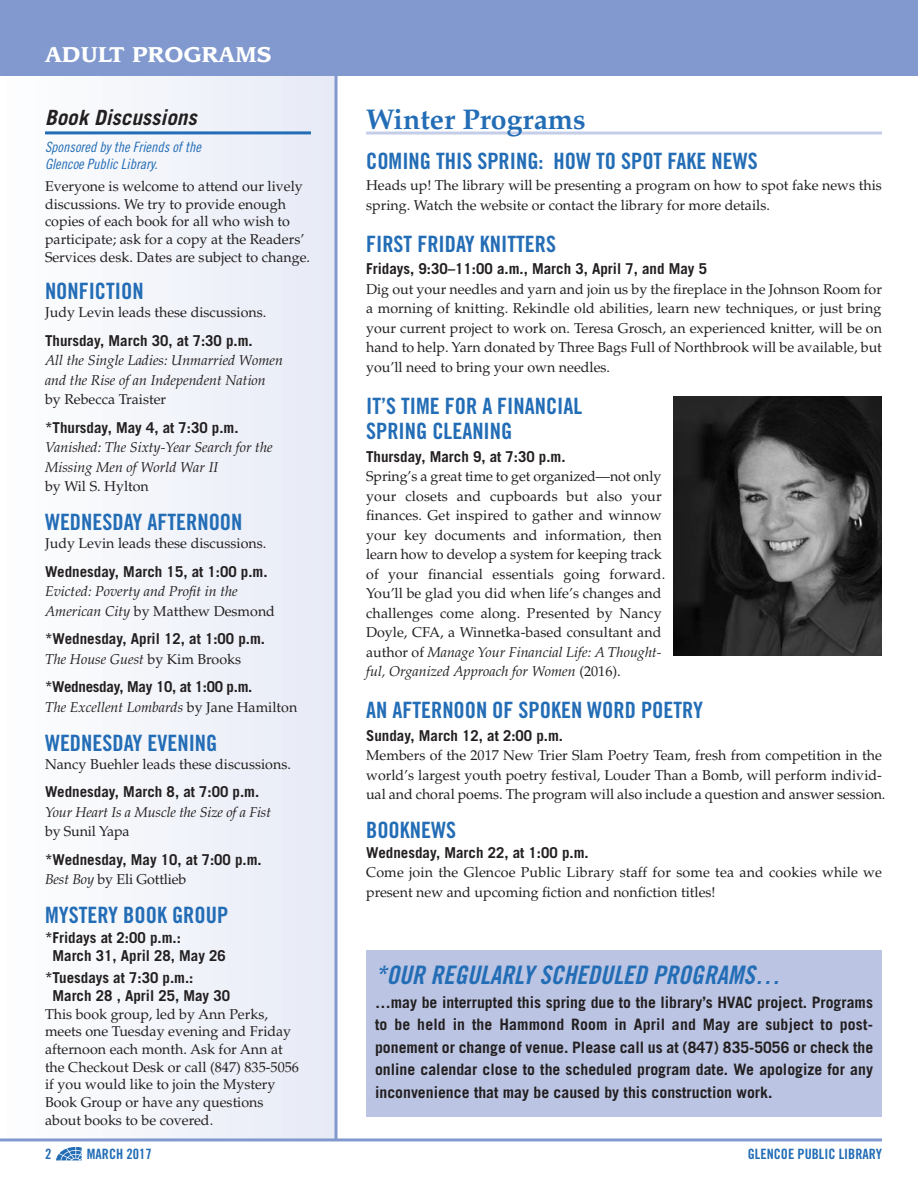
<style>
.page{position:relative;width:918px;height:1188px;background:#fff}
.page>*{position:absolute;margin:0;border:0;box-sizing:border-box;transform-origin:0 0}
.t1{font:700 28.5px "Palatino";color:#236db6}
.t2{font:25.5px "Trade Gothic Bold Cond Twenty Obl";color:#236db6}
.t3{font:22.5px/25.5px "Trade Gothic Bold Cond Twenty";color:#236db6}
.t4{font:italic 700 21px "Trade Gothic";color:#231f20}
.t5{font:700 21px "Leawood";letter-spacing:.01em;color:#fff}
.t6{font:700 15.75px/22.5px "Trade Gothic";color:#231f20;text-align:justify}
.t7{font:700 15px/18px "Trade Gothic";color:#231f20}
.t8{font:700 15px "Trade Gothic";letter-spacing:-.02em;color:#231f20}
.t9{font:14.25px/19.5px "Palatino";color:#231f20}
.t10{font:italic 14.25px/19.5px "Palatino";color:#231f20}
.t11{font:14.25px/16.5px "Trade Gothic Cond Eighteen Obl";color:#236db6}
.t12{font:14.25px "Trade Gothic Bold Cond Twenty";color:#236db6}
.s1{font-style:normal}
.s2{font-style:italic}
</style>
<div class="page">
<div style="left:0;top:4px;width:336px;height:1134px;background:#f3f5fa"></div>
<svg style="left:334px;top:76px;width:4px;height:1062px;background:#9dafd8"></svg>
<div style="left:0;top:0;width:918px;height:76px;background:#8199ce"></div>
<hr style="left:45px;top:131px;width:266px;height:3px;background:#236db6">
<hr style="left:366px;top:132px;width:516px;height:3px;background:#c5cee8">
<div style="left:366px;top:950px;width:516px;height:167px;background:#bbc5e3"></div>
<img style="left:674px;top:397px;width:208px;height:259px">
<hr style="left:0;top:1138px;width:882px;height:3px;background:#8199ce">
<svg style="left:56px;top:1147px;width:26px;height:13px"></svg>
<h3 class="t5" style="left:45px;top:45px;width:228px">ADULT PROGRAMS</h3>
<h3 class="t4" style="left:45px;top:110px;width:153px">Book Discussions</h3>
<p class="t11" style="left:45px;top:140px;width:157px">Sponsored by the Friends of the<br>Glencoe Public Library.</p>
<p class="t9" style="left:45px;top:179px;width:267px;line-height:17.7px">Everyone is welcome to attend our lively discussions. We try to provide enough copies of each book for all who wish to participate; ask for a copy at the Readers’ Services desk. Dates are subject to change.</p>
<h3 class="t3" style="left:45px;top:280px;width:100px">NONFICTION</h3>
<p class="t9" style="left:45px;top:304px;width:223px">Judy Levin leads these discussions.</p>
<p class="t7" style="left:45px;top:333px;width:209px">Thursday, March 30, at 7:30 p.m.</p>
<p class="t10" style="left:45px;top:352px;width:240px">All the Single Ladies: Unmarried Women and the Rise of an Independent Nation</p>
<p class="t9" style="left:45px;top:391px;width:123px">by Rebecca Traister</p>
<p class="t7" style="left:45px;top:420px;width:195px">*Thursday, May 4, at 7:30 p.m.</p>
<p class="t10" style="left:45px;top:439px;width:229px">Vanished: The Sixty-Year Search for the<br>Missing Men of World War II</p>
<p class="t9" style="left:45px;top:478px;width:105px">by Wil S. Hylton</p>
<h3 class="t3" style="left:45px;top:511px;width:199px">WEDNESDAY AFTERNOON</h3>
<p class="t9" style="left:45px;top:535px;width:223px">Judy Levin leads these discussions.</p>
<p class="t7" style="left:45px;top:564px;width:224px">Wednesday, March 15, at 1:00 p.m.</p>
<p class="t10" style="left:45px;top:583px;width:232px">Evicted: Poverty and Profit in the<br>American City <span class="s1">by Matthew Desmond</span></p>
<p class="t7" style="left:45px;top:631px;width:222px">*Wednesday, April 12, at 1:00 p.m.</p>
<p class="t10" style="left:45px;top:651px;width:198px">The House Guest <span class="s1">by Kim Brooks</span></p>
<p class="t8" style="left:45px;top:681px;width:209px">*Wednesday, May 10, at 1:00 p.m.</p>
<p class="t10" style="left:45px;top:699px;width:254px">The Excellent Lombards <span class="s1">by Jane Hamilton</span></p>
<h3 class="t3" style="left:45px;top:732px;width:174px">WEDNESDAY EVENING</h3>
<p class="t9" style="left:45px;top:756px;width:247px">Nancy Buehler leads these discussions.</p>
<p class="t7" style="left:45px;top:784px;width:216px">Wednesday, March 8, at 7:00 p.m.</p>
<p class="t10" style="left:45px;top:804px;width:228px">Your Heart Is a Muscle the Size of a Fist</p>
<p class="t9" style="left:45px;top:823px;width:86px">by Sunil Yapa</p>
<p class="t7" style="left:45px;top:852px;width:218px">*Wednesday, May 10, at 7:00 p.m.</p>
<p class="t9" style="left:45px;top:871px;width:143px"><span class="s2">Best Boy</span> by Eli Gottlieb</p>
<h3 class="t3" style="left:45px;top:904px;width:185px">MYSTERY BOOK GROUP</h3>
<p class="t7" style="left:52px;top:930px;width:175px;text-indent:-8px">*Fridays at 2:00 p.m.:<br>March 31, April 28, May 26</p>
<p class="t7" style="left:52px;top:970px;width:179px;text-indent:-8px">*Tuesdays at 7:30 p.m.:<br>March 28 , April 25, May 30</p>
<p class="t9" style="left:45px;top:1007px;width:256px;line-height:17.7px">This book group, led by Ann Perks, meets one Tuesday evening and Friday afternoon each month. Ask for Ann at the Checkout Desk or call (847) 835-5056 if you would like to join the Mystery Book Group or have any questions about books to be covered.</p>
<h1 class="t1" style="left:366px;top:108px;width:221px">Winter Programs</h1>
<h3 class="t3" style="left:366px;top:150px;width:393px">COMING THIS SPRING: HOW TO SPOT FAKE NEWS</h3>
<p class="t9" style="left:366px;top:177px;width:517px">Heads up! The library will be presenting a program on how to spot fake news this spring. Watch the website or contact the library for more details.</p>
<h3 class="t3" style="left:366px;top:233px;width:191px">FIRST FRIDAY KNITTERS</h3>
<p class="t7" style="left:366px;top:261px;width:342px">Fridays, 9:30–11:00 a.m., March 3, April 7, and May 5</p>
<p class="t9" style="left:366px;top:281px;width:517px;text-align:justify">Dig out your needles and yarn and join us by the fireplace in the Johnson Room for a morning of knitting. Rekindle old abilities, learn new techniques, or just bring your current project to work on. Teresa Grosch, an experienced knitter, will be on hand to help. Yarn donated by Three Bags Full of Northbrook will be available, but you’ll need to bring your own needles.</p>
<h3 class="t3" style="left:366px;top:395px;width:218px">IT’S TIME FOR A FINANCIAL<br>SPRING CLEANING</h3>
<p class="t7" style="left:366px;top:449px;width:201px">Thursday, March 9, at 7:30 p.m.</p>
<p class="t9" style="left:366px;top:468px;width:301px">Spring’s a great time to get organized—not only your closets and cupboards but also your finances. Get inspired to gather and winnow your key documents and information, then learn how to develop a system for keeping track of your financial essentials going forward.<br>You’ll be glad you did when life’s changes and challenges come along. Presented by Nancy Doyle, CFA, a Winnetka-based consultant and author of <span class="s2">Manage Your Financial Life: A Thought&shy;ful, Organized Approach for Women</span> (2016).</p>
<h3 class="t3" style="left:366px;top:699px;width:338px">AN AFTERNOON OF SPOKEN WORD POETRY</h3>
<p class="t7" style="left:366px;top:728px;width:199px">Sunday, March 12, at 2:00 p.m.</p>
<p class="t9" style="left:366px;top:747px;width:521px">Members of the 2017 New Trier Slam Poetry Team, fresh from competition in the world’s largest youth poetry festival, Louder Than a Bomb, will perform individ&shy;ual and choral poems. The program will also include a question and answer session.</p>
<h3 class="t3" style="left:366px;top:819px;width:91px">BOOKNEWS</h3>
<p class="t7" style="left:366px;top:845px;width:224px">Wednesday, March 22, at 1:00 p.m.</p>
<p class="t9" style="left:366px;top:864px;width:517px">Come join the Glencoe Public Library staff for some tea and cookies while we present new and upcoming fiction and nonfiction titles!</p>
<h2 class="t2" style="left:375px;top:965px;width:407px">*OUR REGULARLY SCHEDULED PROGRAMS…</h2>
<p class="t6" style="left:375px;top:992px;width:500px">…may be interrupted this spring due to the library’s HVAC project. Programs to be held in the Hammond Room in April and May are subject to post&shy;ponement or change of venue. Please call us at (847) 835-5056 or check the online calendar close to the scheduled program date. We apologize for any inconvenience that may be caused by this construction work.</p>
<p class="t12" style="left:45px;top:1149px;width:8px">2</p>
<p class="t12" style="left:87px;top:1149px;width:66px">MARCH 2017</p>
<p class="t12" style="left:748px;top:1149px;width:136px">GLENCOE PUBLIC LIBRARY</p>
</div>
